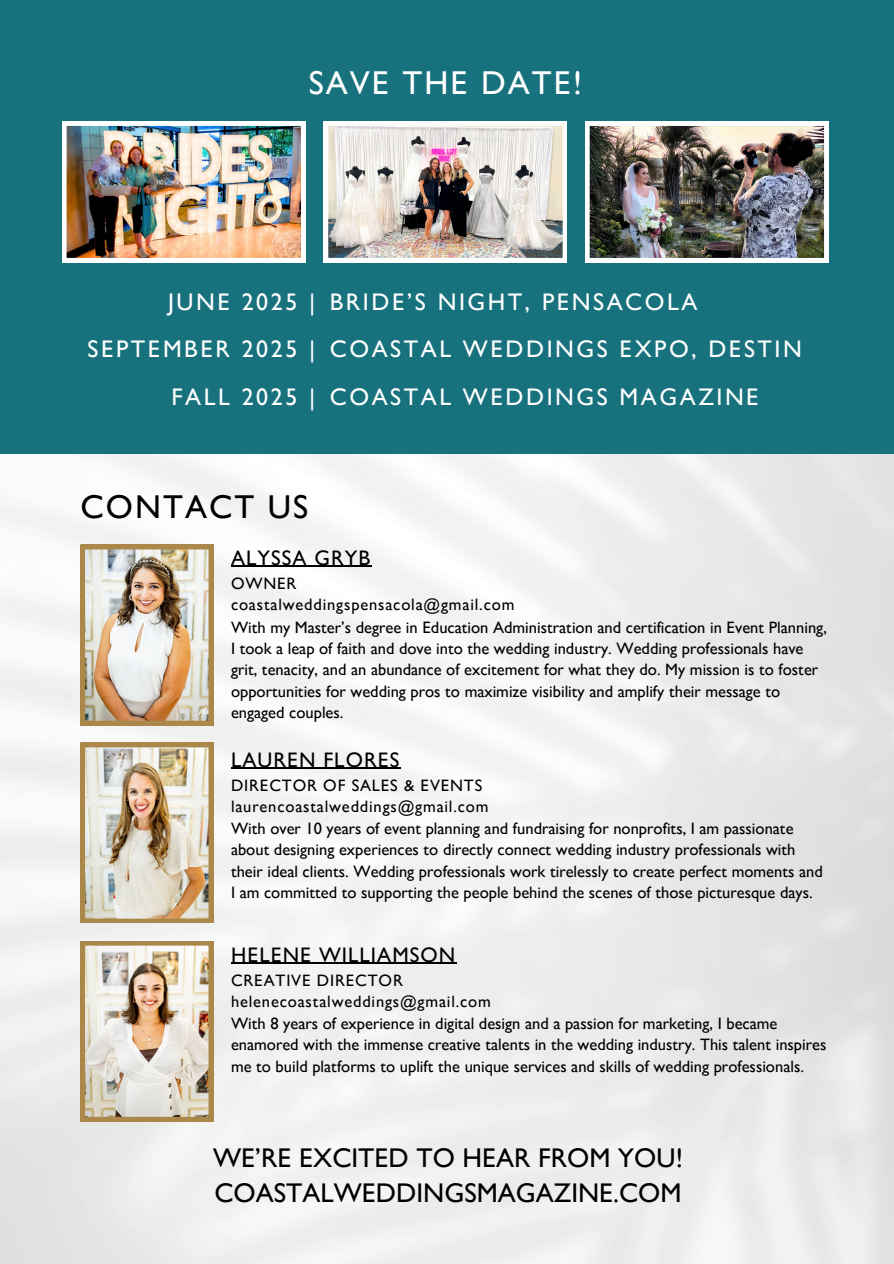
<style>
.page{position:relative;width:894px;height:1264px;background:#fff}
.page>*{position:absolute;margin:0;border:0;box-sizing:border-box;transform-origin:0 0}
.t1{font:500 33px "Gill Sans MT Std";letter-spacing:.06em;color:#fff}
.t2{font:500 33px "Gill Sans MT Std";letter-spacing:.06em;color:#000}
.t3{font:500 27px/34.8px "Gill Sans MT Std";color:#000001}
.t4{font:500 24px/47.2px "Gill Sans MT Std";letter-spacing:.105em;color:#fff}
.t5{font:500 21px "Gill Sans MT Std";letter-spacing:.05em;color:#000001}
.t6{font:500 16.5px/21.3px "Gill Sans MT Std";color:#000001}
.t7{font:500 16.5px/21.3px "Gill Sans MT Std";letter-spacing:.05em;color:#000001}
</style>
<div class="page">
<img style="left:0;top:453px;width:893px;height:810px">
<div style="left:0;top:0;width:893px;height:453px;background:#18727d"></div>
<img style="left:323px;top:121px;width:243px;height:141px">
<img style="left:62px;top:121px;width:243px;height:141px">
<img style="left:585px;top:121px;width:243px;height:141px">
<img style="left:80px;top:545px;width:133px;height:180px">
<hr style="left:231px;top:565px;width:140px;height:2px;background:#000001">
<hr style="left:231px;top:767px;width:169px;height:1px;background:#000001">
<hr style="left:231px;top:962px;width:225px;height:1px;background:#000001">
<img style="left:80px;top:743px;width:133px;height:180px">
<img style="left:80px;top:941px;width:133px;height:180px">
<p class="t1" style="left:308px;top:72px;width:275px">SAVE THE DATE!</p>
<p class="t4" style="left:87px;top:282px;width:229px;text-align:right">JUNE 2025 |<br>SEPTEMBER 2025 |<br>FALL 2025 |</p>
<p class="t4" style="left:330px;top:282px;width:473px">BRIDE’S NIGHT, PENSACOLA<br>COASTAL WEDDINGS EXPO, DESTIN<br>COASTAL WEDDINGS MAGAZINE</p>
<h1 class="t2" style="left:80px;top:495px;width:229px">CONTACT US</h1>
<h4 class="t5" style="left:231px;top:550px;width:141px">ALYSSA GRYB</h4>
<p class="t6" style="left:231px;top:575px;width:67px">OWNER</p>
<p class="t7" style="left:231px;top:596px;width:285px">coastalweddingspensacola@gmail.com</p>
<p class="t6" style="left:231px;top:619px;width:597px">With my Master’s degree in Education Administration and certification in Event Planning, I took a leap of faith and dove into the wedding industry. Wedding professionals have grit, tenacity, and an abundance of excitement for what they do. My mission is to foster opportunities for wedding pros to maximize visibility and amplify their message to engaged couples.</p>
<p class="t5" style="left:231px;top:752px;width:170px">LAUREN FLORES</p>
<p class="t7" style="left:231px;top:777px;width:253px">DIRECTOR OF SALES &amp; EVENTS</p>
<p class="t7" style="left:231px;top:798px;width:259px">laurencoastalweddings@gmail.com</p>
<h4 class="t6" style="left:231px;top:820px;width:593px">With over 10 years of event planning and fundraising for nonprofits, I am passionate about designing experiences to directly connect wedding industry professionals with their ideal clients. Wedding professionals work tirelessly to create perfect moments and I am committed to supporting the people behind the scenes of those picturesque days.</h4>
<p class="t5" style="left:231px;top:947px;width:226px">HELENE WILLIAMSON</p>
<p class="t7" style="left:231px;top:971px;width:261px">CREATIVE DIRECTOR helenecoastalweddings@gmail.com</p>
<p class="t6" style="left:231px;top:1015px;width:596px">With 8 years of experience in digital design and a passion for marketing, I became enamored with the immense creative talents in the wedding industry. This talent inspires me to build platforms to uplift the unique services and skills of wedding professionals.</p>
<h4 class="t3" style="left:213px;top:1144px;width:471px">WE’RE EXCITED TO HEAR FROM YOU!<br>COASTALWEDDINGSMAGAZINE.COM</h4>
</div>
